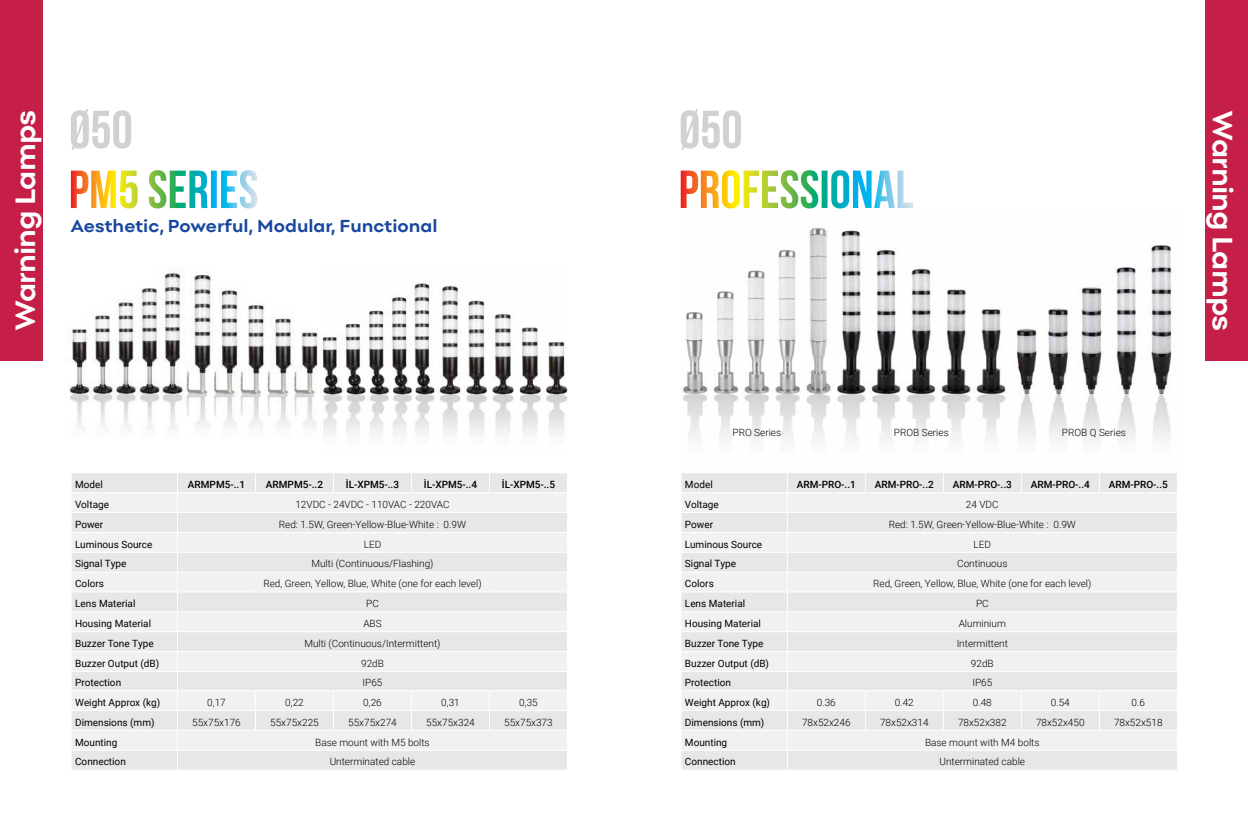
<style>
.page{position:relative;width:1248px;height:823px;background:#fff}
.page>*{position:absolute;margin:0;border:0;box-sizing:border-box;transform-origin:0 0}
.t1{font:700 29px "Point";letter-spacing:-.03em;color:#fff}
.t2{font:700 18px "Point";color:#17479e}
.t3{font:300 10px "Roboto";color:#000}
.t4{font:10px "Roboto";color:#000}
.t5{font:500 10px "Roboto";color:#000}
</style>
<div class="page">
<div style="left:0;top:0;width:43px;height:360px;background:#c51e47"></div>
<svg style="left:72px;top:473px;width:495px;height:296px"></svg>
<svg style="left:120px;top:170px;width:137px;height:38px"></svg>
<img style="left:69px;top:271px;width:498px;height:166px">
<svg style="left:71px;top:109px;width:60px;height:41px"></svg>
<div style="left:1205px;top:0;width:42px;height:360px;background:#c51e47"></div>
<img style="left:682px;top:227px;width:493px;height:214px">
<svg style="left:681px;top:473px;width:496px;height:296px"></svg>
<svg style="left:721px;top:170px;width:192px;height:38px"></svg>
<svg style="left:680px;top:109px;width:61px;height:41px"></svg>
<h1 class="t1" style="left:8px;top:330px;width:222px;rotate:-90deg">Warning Lamps</h1>
<h2 class="t2" style="left:71px;top:215px;width:368px">Aesthetic, Powerful, Modular, Functional</h2>
<p class="t4" style="left:75px;top:477px;width:29px">Model</p>
<p class="t5" style="left:188px;top:477px;width:59px">ARMPM5-..1</p>
<p class="t5" style="left:266px;top:477px;width:59px">ARMPM5-..2</p>
<p class="t5" style="left:346px;top:477px;width:55px">İL-XPM5-..3</p>
<p class="t5" style="left:424px;top:477px;width:55px">İL-XPM5-..4</p>
<p class="t5" style="left:502px;top:477px;width:55px">İL-XPM5-..5</p>
<p class="t4" style="left:75px;top:497px;width:35px">Voltage</p>
<p class="t3" style="left:295px;top:497px;width:156px">12VDC - 24VDC - 110VAC - 220VAC</p>
<p class="t4" style="left:75px;top:517px;width:30px">Power</p>
<p class="t3" style="left:279px;top:517px;width:189px">Red: 1.5W, Green-Yellow-Blue-White : 0.9W</p>
<p class="t4" style="left:75px;top:536px;width:79px">Luminous Source</p>
<p class="t3" style="left:364px;top:536px;width:19px">LED</p>
<p class="t4" style="left:75px;top:556px;width:53px">Signal Type</p>
<p class="t3" style="left:311px;top:556px;width:123px">Multi (Continuous/Flashing)</p>
<p class="t4" style="left:75px;top:576px;width:30px">Colors</p>
<p class="t3" style="left:263px;top:576px;width:220px">Red, Green, Yellow, Blue, White (one for each level)</p>
<p class="t4" style="left:75px;top:596px;width:62px">Lens Material</p>
<p class="t3" style="left:366px;top:596px;width:14px">PC</p>
<p class="t4" style="left:75px;top:616px;width:77px">Housing Material</p>
<p class="t3" style="left:363px;top:616px;width:20px">ABS</p>
<p class="t4" style="left:75px;top:636px;width:80px">Buzzer Tone Type</p>
<p class="t3" style="left:304px;top:636px;width:138px">Multi (Continuous/Intermittent)</p>
<p class="t4" style="left:75px;top:655px;width:86px">Buzzer Output (dB)</p>
<p class="t3" style="left:361px;top:655px;width:24px">92dB</p>
<p class="t4" style="left:75px;top:675px;width:48px">Protection</p>
<p class="t3" style="left:362px;top:675px;width:21px">IP65</p>
<p class="t4" style="left:75px;top:694px;width:87px">Weight Approx (kg)</p>
<p class="t3" style="left:207px;top:694px;width:20px">0,17</p>
<p class="t3" style="left:285px;top:694px;width:20px">0,22</p>
<p class="t3" style="left:363px;top:694px;width:20px">0,26</p>
<p class="t3" style="left:441px;top:694px;width:20px">0,31</p>
<p class="t3" style="left:519px;top:694px;width:20px">0,35</p>
<p class="t4" style="left:75px;top:714px;width:81px">Dimensions (mm)</p>
<p class="t3" style="left:192px;top:714px;width:50px">55x75x176</p>
<p class="t3" style="left:270px;top:714px;width:50px">55x75x225</p>
<p class="t3" style="left:348px;top:714px;width:50px">55x75x274</p>
<p class="t3" style="left:426px;top:714px;width:50px">55x75x324</p>
<p class="t3" style="left:504px;top:714px;width:50px">55x75x373</p>
<p class="t4" style="left:75px;top:734px;width:44px">Mounting</p>
<p class="t3" style="left:315px;top:734px;width:116px">Base mount with M5 bolts</p>
<p class="t4" style="left:75px;top:754px;width:52px">Connection</p>
<p class="t3" style="left:329px;top:754px;width:87px">Unterminated cable</p>
<h1 class="t1" style="left:1240px;top:110px;width:222px;rotate:90deg">Warning Lamps</h1>
<p class="t3" style="left:732px;top:425px;width:50px">PRO Series</p>
<p class="t3" style="left:893px;top:425px;width:56px">PROB Series</p>
<p class="t3" style="left:1061px;top:425px;width:65px">PROB Q Series</p>
<p class="t4" style="left:685px;top:477px;width:29px">Model</p>
<p class="t5" style="left:796px;top:477px;width:60px">ARM-PRO-..1</p>
<p class="t5" style="left:874px;top:477px;width:60px">ARM-PRO-..2</p>
<p class="t5" style="left:952px;top:477px;width:60px">ARM-PRO-..3</p>
<p class="t5" style="left:1030px;top:477px;width:60px">ARM-PRO-..4</p>
<p class="t5" style="left:1108px;top:477px;width:60px">ARM-PRO-..5</p>
<p class="t4" style="left:685px;top:497px;width:35px">Voltage</p>
<p class="t3" style="left:965px;top:497px;width:34px">24 VDC</p>
<p class="t4" style="left:685px;top:517px;width:30px">Power</p>
<p class="t3" style="left:888px;top:517px;width:189px">Red: 1.5W, Green-Yellow-Blue-White : 0.9W</p>
<p class="t4" style="left:685px;top:536px;width:79px">Luminous Source</p>
<p class="t3" style="left:973px;top:536px;width:19px">LED</p>
<p class="t4" style="left:685px;top:556px;width:53px">Signal Type</p>
<p class="t3" style="left:957px;top:556px;width:52px">Continuous</p>
<p class="t4" style="left:685px;top:576px;width:30px">Colors</p>
<p class="t3" style="left:873px;top:576px;width:220px">Red, Green, Yellow, Blue, White (one for each level)</p>
<p class="t4" style="left:685px;top:596px;width:62px">Lens Material</p>
<p class="t3" style="left:975px;top:596px;width:14px">PC</p>
<p class="t4" style="left:685px;top:616px;width:77px">Housing Material</p>
<p class="t3" style="left:958px;top:616px;width:49px">Aluminium</p>
<p class="t4" style="left:685px;top:636px;width:80px">Buzzer Tone Type</p>
<p class="t3" style="left:956px;top:636px;width:53px">Intermittent</p>
<p class="t4" style="left:685px;top:655px;width:86px">Buzzer Output (dB)</p>
<p class="t3" style="left:970px;top:655px;width:24px">92dB</p>
<p class="t4" style="left:685px;top:675px;width:48px">Protection</p>
<p class="t3" style="left:972px;top:675px;width:21px">IP65</p>
<p class="t4" style="left:685px;top:694px;width:87px">Weight Approx (kg)</p>
<p class="t3" style="left:816px;top:694px;width:21px">0.36</p>
<p class="t3" style="left:894px;top:694px;width:21px">0.42</p>
<p class="t3" style="left:972px;top:694px;width:21px">0.48</p>
<p class="t3" style="left:1050px;top:694px;width:21px">0.54</p>
<p class="t3" style="left:1131px;top:694px;width:15px">0.6</p>
<p class="t4" style="left:685px;top:714px;width:81px">Dimensions (mm)</p>
<p class="t3" style="left:802px;top:714px;width:50px">78x52x246</p>
<p class="t3" style="left:880px;top:714px;width:50px">78x52x314</p>
<p class="t3" style="left:957px;top:714px;width:50px">78x52x382</p>
<p class="t3" style="left:1035px;top:714px;width:50px">78x52x450</p>
<p class="t3" style="left:1113px;top:714px;width:50px">78x52x518</p>
<p class="t4" style="left:685px;top:734px;width:44px">Mounting</p>
<p class="t3" style="left:924px;top:734px;width:116px">Base mount with M4 bolts</p>
<p class="t4" style="left:685px;top:754px;width:52px">Connection</p>
<p class="t3" style="left:939px;top:754px;width:87px">Unterminated cable</p>
</div>
